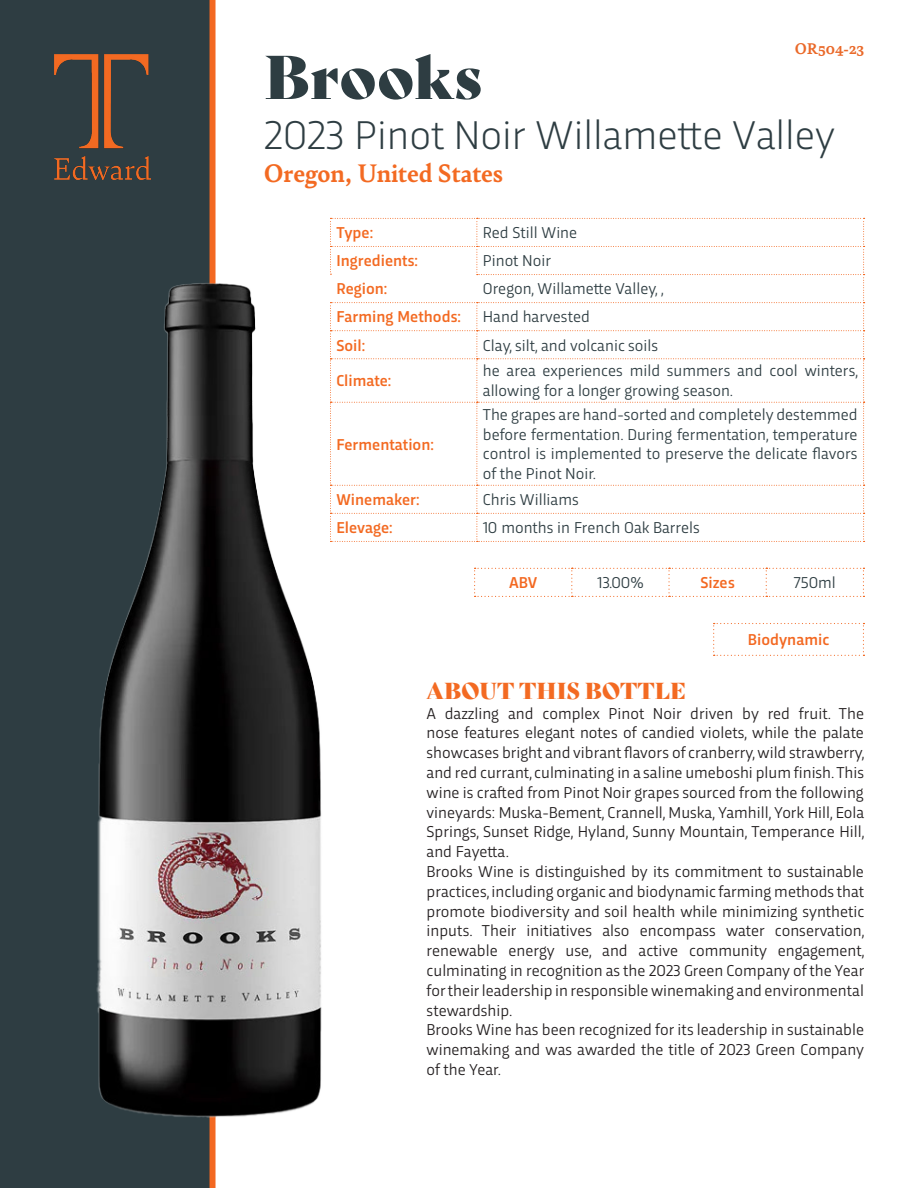
<style>
.page{position:relative;width:918px;height:1188px;background:#fff}
.page>*{position:absolute;margin:0;border:0;box-sizing:border-box;transform-origin:0 0}
.t1{font:60px "Bely Display";color:#2e3d42}
.t2{font:300 42px "Trasandina";color:#2e3d42}
.t3{font:700 27px "Bely";color:#f36a22}
.t4{font:22.5px "Bely Display";color:#f36a22}
.t5{font:16.5px/19.8px "Trasandina";color:#231f20;text-align:justify}
.t6{font:16.5px/19.8px "Trasandina";color:#2e3d42}
.t7{font:500 16.5px "Trasandina";color:#f36a22}
.t8{font:500 16.5px "Trasandina";color:#f36821}
.t9{font:700 16.5px "Bely";color:#ea6929}
</style>
<div class="page">
<svg style="left:330px;top:218px;width:535px;height:324px"></svg>
<div style="left:0;top:0;width:210px;height:1188px;background:#2e3d42"></div>
<div style="left:210px;top:0;width:6px;height:1188px;background:#f36821"></div>
<img style="left:54px;top:54px;width:97px;height:125px">
<svg style="left:474px;top:568px;width:390px;height:29px"></svg>
<svg style="left:713px;top:623px;width:151px;height:33px"></svg>
<img style="left:96px;top:218px;width:226px;height:916px">
<p class="t9" style="left:795px;top:37px;width:71px">OR504-23</p>
<p class="t1" style="left:264px;top:29px;width:219px">Brooks</p>
<p class="t2" style="left:264px;top:105px;width:573px">2023 Pinot Noir Willamette Valley</p>
<p class="t3" style="left:264px;top:154px;width:241px">Oregon, United States</p>
<p class="t7" style="left:336px;top:220px;width:38px">Type:</p>
<p class="t6" style="left:483px;top:222px;width:96px">Red Still Wine</p>
<p class="t7" style="left:336px;top:248px;width:83px">Ingredients:</p>
<p class="t6" style="left:483px;top:250px;width:70px">Pinot Noir</p>
<p class="t7" style="left:336px;top:277px;width:52px">Region:</p>
<p class="t6" style="left:483px;top:278px;width:183px">Oregon, Willamette Valley, ,</p>
<p class="t7" style="left:336px;top:305px;width:126px">Farming Methods:</p>
<p class="t6" style="left:483px;top:306px;width:108px">Hand harvested</p>
<p class="t7" style="left:336px;top:333px;width:30px">Soil:</p>
<p class="t6" style="left:483px;top:334px;width:177px">Clay, silt, and volcanic soils</p>
<p class="t7" style="left:336px;top:368px;width:56px">Climate:</p>
<p class="t6" style="left:483px;top:360px;width:377px">he area experiences mild summers and cool winters, allowing for a longer growing season.</p>
<p class="t7" style="left:336px;top:432px;width:99px">Fermentation:</p>
<p class="t6" style="left:483px;top:403px;width:376px;text-align:justify">The grapes are hand-sorted and completely destemmed before fermentation. During fermentation, temperature control is implemented to preserve the delicate flavors of the Pinot Noir.</p>
<p class="t7" style="left:336px;top:487px;width:85px">Winemaker:</p>
<p class="t6" style="left:483px;top:488px;width:97px">Chris Williams</p>
<p class="t7" style="left:336px;top:515px;width:58px">Elevage:</p>
<p class="t6" style="left:483px;top:517px;width:218px">10 months in French Oak Barrels</p>
<p class="t8" style="left:509px;top:570px;width:30px">ABV</p>
<p class="t6" style="left:597px;top:572px;width:48px">13.00%</p>
<p class="t8" style="left:700px;top:570px;width:36px">Sizes</p>
<p class="t6" style="left:794px;top:572px;width:44px">750ml</p>
<p class="t8" style="left:748px;top:627px;width:83px">Biodynamic</p>
<p class="t4" style="left:427px;top:672px;width:261px">ABOUT THIS BOTTLE</p>
<p class="t5" style="left:427px;top:702px;width:440px">A dazzling and complex Pinot Noir driven by red fruit. The nose features elegant notes of candied violets, while the palate showcases bright and vibrant flavors of cranberry, wild strawberry, and red currant, culminating in a saline umeboshi plum finish. This wine is crafted from Pinot Noir grapes sourced from the following vineyards: Muska-Bement, Crannell, Muska, Yamhill, York Hill, Eola Springs, Sunset Ridge, Hyland, Sunny Mountain, Temperance Hill, and Fayetta.</p>
<p class="t5" style="left:427px;top:860px;width:440px">Brooks Wine is distinguished by its commitment to sustainable practices, including organic and biodynamic farming methods that promote biodiversity and soil health while minimizing synthetic inputs. Their initiatives also encompass water conservation, renewable energy use, and active community engagement, culminating in recognition as the 2023 Green Company of the Year for their leadership in responsible winemaking and environmental stewardship.</p>
<p class="t5" style="left:427px;top:1019px;width:439px">Brooks Wine has been recognized for its leadership in sustainable winemaking and was awarded the title of 2023 Green Company of the Year.</p>
</div>
